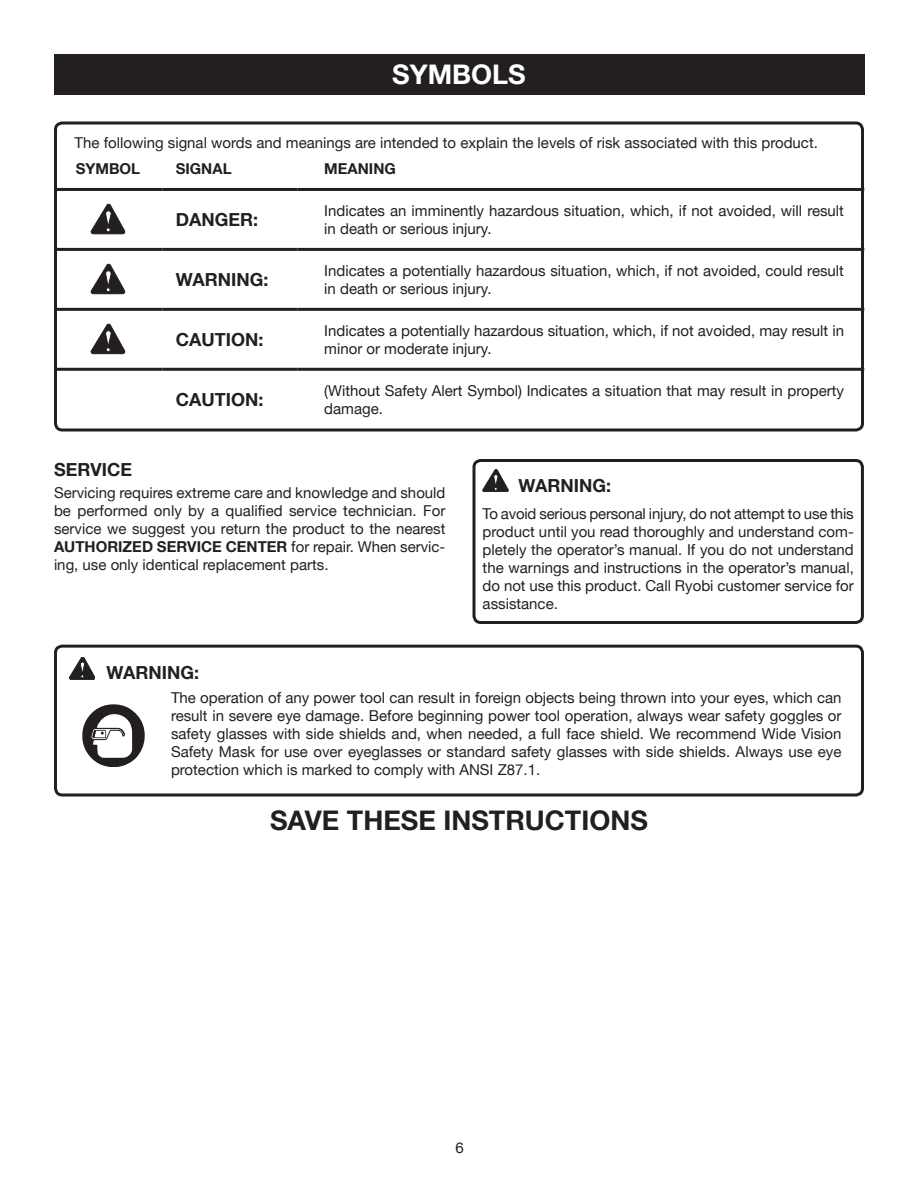
<style>
.page{position:relative;width:918px;height:1188px;background:#fff}
.page>*{position:absolute;margin:0;border:0;box-sizing:border-box;transform-origin:0 0}
.t1{font:700 27px "Helvetica Neue";color:#231f20}
.t2{font:700 27px "Helvetica Neue";color:#fff}
.t3{font:700 18px "Helvetica Neue";color:#231f20}
.t4{font:15px/18px "Helvetica Neue";color:#231f20}
.t5{font:700 15px "Helvetica Neue";color:#231f20}
.s1{font-weight:700}
</style>
<div class="page">
<div style="left:54px;top:54px;width:810px;height:41px;background:#231f20"></div>
<div style="left:472px;top:459px;width:392px;height:165px;border:3px solid #231f20;border-radius:7px"></div>
<svg style="left:82px;top:704px;width:63px;height:63px"></svg>
<div style="left:54px;top:645px;width:810px;height:151px;border:3px solid #231f20;border-radius:7px"></div>
<div style="left:54px;top:122px;width:810px;height:310px;border:3px solid #231f20;border-radius:7px"></div>
<hr style="left:54px;top:188px;width:108px;height:3px;background:#231f20">
<hr style="left:162px;top:188px;width:135px;height:3px;background:#231f20">
<hr style="left:297px;top:188px;width:567px;height:3px;background:#231f20">
<hr style="left:54px;top:248px;width:108px;height:3px;background:#231f20">
<hr style="left:162px;top:248px;width:135px;height:3px;background:#231f20">
<hr style="left:297px;top:248px;width:567px;height:3px;background:#231f20">
<hr style="left:54px;top:308px;width:108px;height:3px;background:#231f20">
<hr style="left:162px;top:308px;width:135px;height:3px;background:#231f20">
<hr style="left:297px;top:308px;width:567px;height:3px;background:#231f20">
<hr style="left:54px;top:368px;width:108px;height:3px;background:#231f20">
<hr style="left:162px;top:368px;width:135px;height:3px;background:#231f20">
<hr style="left:297px;top:368px;width:567px;height:3px;background:#231f20">
<svg style="left:91px;top:204px;width:34px;height:30px"></svg>
<svg style="left:91px;top:264px;width:34px;height:30px"></svg>
<svg style="left:91px;top:324px;width:34px;height:30px"></svg>
<svg style="left:483px;top:470px;width:25px;height:22px"></svg>
<svg style="left:69px;top:657px;width:26px;height:22px"></svg>
<h1 class="t2" style="left:392px;top:58px;width:135px">SYMBOLS</h1>
<p class="t4" style="left:75px;top:133px;width:745px">The following signal words and meanings are intended to explain the levels of risk associated with this product.</p>
<p class="t5" style="left:76px;top:159px;width:66px">SYMBOL</p>
<p class="t5" style="left:176px;top:159px;width:57px">SIGNAL</p>
<p class="t5" style="left:324px;top:159px;width:73px">MEANING</p>
<p class="t3" style="left:176px;top:209px;width:84px">DANGER:</p>
<p class="t4" style="left:324px;top:201px;width:521px">Indicates an imminently hazardous situation, which, if not avoided, will result in death or serious injury.</p>
<p class="t3" style="left:176px;top:268px;width:94px">WARNING:</p>
<p class="t4" style="left:324px;top:261px;width:521px">Indicates a potentially hazardous situation, which, if not avoided, could result in death or serious injury.</p>
<p class="t3" style="left:176px;top:328px;width:89px">CAUTION:</p>
<p class="t4" style="left:324px;top:321px;width:521px">Indicates a potentially hazardous situation, which, if not avoided, may result in minor or moderate injury.</p>
<p class="t3" style="left:176px;top:389px;width:89px">CAUTION:</p>
<p class="t4" style="left:324px;top:381px;width:521px">(Without Safety Alert Symbol) Indicates a situation that may result in property damage.</p>
<p class="t3" style="left:54px;top:458px;width:80px">SERVICE</p>
<p class="t4" style="left:54px;top:484px;width:393px;text-align:justify">Servicing requires extreme care and knowledge and should be performed only by a qualified service technician. For service we suggest you return the product to the nearest <span class="s1">AUTHORIZED SERVICE CENTER</span> for repair. When servic&shy;ing, use only identical replacement parts.</p>
<p class="t3" style="left:106px;top:662px;width:94px">WARNING:</p>
<p class="t3" style="left:518px;top:474px;width:94px">WARNING:</p>
<p class="t4" style="left:483px;top:504px;width:373px;text-align:justify">To avoid serious personal injury, do not attempt to use this product until you read thoroughly and understand com&shy;pletely the operator’s manual. If you do not understand the warnings and instructions in the operator’s manual, do not use this product. Call Ryobi customer service for assistance.</p>
<p class="t4" style="left:171px;top:689px;width:672px;text-align:justify">The operation of any power tool can result in foreign objects being thrown into your eyes, which can result in severe eye damage. Before beginning power tool operation, always wear safety goggles or safety glasses with side shields and, when needed, a full face shield. We recommend Wide Vision Safety Mask for use over eyeglasses or standard safety glasses with side shields. Always use eye protection which is marked to comply with ANSI Z87.1.</p>
<h1 class="t1" style="left:270px;top:804px;width:379px">SAVE THESE INSTRUCTIONS</h1>
</div>
